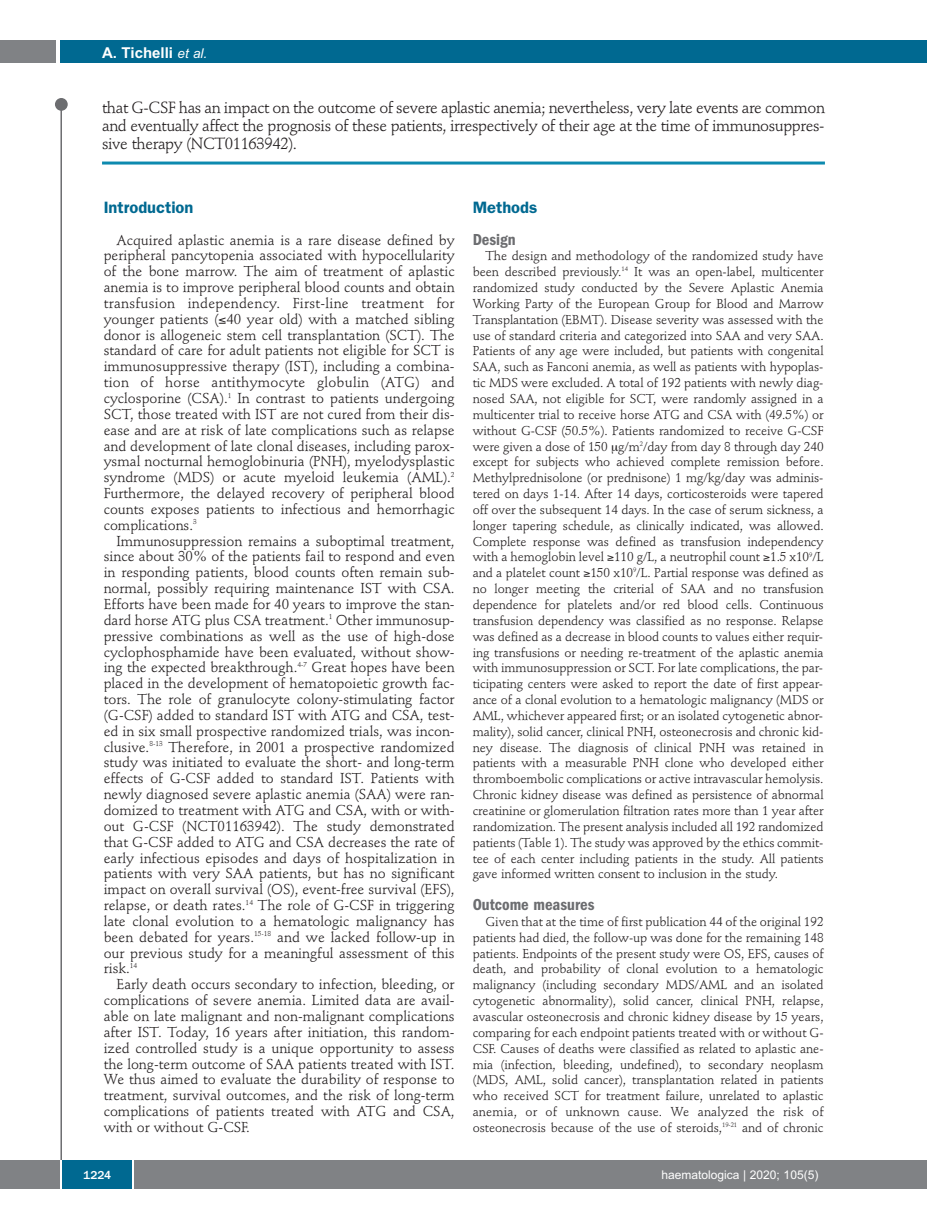
<style>
.page{position:relative;width:927px;height:1225px;background:#fff}
.page>*{position:absolute;margin:0;border:0;box-sizing:border-box;transform-origin:0 0}
.t1{font:600 condensed 16.5px "Franklin Gothic";color:#6c6d70}
.t2{font:600 16.5px "Franklin Gothic";color:#006991}
.t3{font:16.05px/18px "Stempel Schneidler";letter-spacing:-.025em;color:#231f20;text-align:justify}
.t4{font:700 15px "Arial";color:#fff}
.t5{font:14.25px/15.9px "Stempel Schneidler";color:#231f20;text-align:justify}
.t6{font:12.75px/15.9px "Stempel Schneidler";letter-spacing:-.005em;color:#231f20;text-align:justify}
.t7{font:12px "Arial";color:#fff}
.t8{font:500 12px "Franklin Gothic";color:#fff}
.s1{font-weight:400;font-style:italic;font-size:13.5px}
</style>
<div class="page">
<div style="left:911px;top:40px;width:16px;height:22px;background:#006991"></div>
<div style="left:910px;top:1160px;width:17px;height:28px;background:#808285"></div>
<div style="left:55px;top:98px;width:13px;height:13px;background:#6c6d70;border-radius:50%"></div>
<hr style="left:60px;top:101px;width:2px;height:1061px;background:#6c6d70">
<div style="left:60px;top:40px;width:852px;height:22px;background:#006991"></div>
<div style="left:0;top:40px;width:56px;height:22px;background:#808285"></div>
<div style="left:0;top:1160px;width:911px;height:28px;background:#808285"></div>
<div style="left:62px;top:1160px;width:71px;height:28px;background:#006991"></div>
<hr style="left:60px;top:1160px;width:2px;height:28px;background:#fff">
<svg style="left:133px;top:1160px;width:1px;height:28px"></svg>
<hr style="left:102px;top:161px;width:723px;height:3px;background:#0d8aaf">
<p class="t4" style="left:102px;top:44px;width:107px">A. Tichelli <span class="s1">et al.</span></p>
<p class="t3" style="left:102px;top:100px;width:724px">that G-CSF has an impact on the outcome of severe aplastic anemia; nevertheless, very late events are common and eventually affect the prognosis of these patients, irrespectively of their age at the time of immunosuppres&shy;sive therapy (NCT01163942).</p>
<p class="t2" style="left:104px;top:201px;width:91px">Introduction</p>
<p class="t5" style="left:104px;top:233px;width:352px;text-indent:13px">Acquired aplastic anemia is a rare disease defined by peripheral pancytopenia associated with hypocellularity of the bone marrow. The aim of treatment of aplastic anemia is to improve peripheral blood counts and obtain transfusion independency. First-line treatment for younger patients (≤40 year old) with a matched sibling donor is allogeneic stem cell transplantation (SCT). The standard of care for adult patients not eligible for SCT is immunosuppressive therapy (IST), including a combina&shy;tion of horse antithymocyte globulin (ATG) and cyclosporine (CSA).<sup>1</sup> In contrast to patients undergoing SCT, those treated with IST are not cured from their dis&shy;ease and are at risk of late complications such as relapse and development of late clonal diseases, including parox&shy;ysmal nocturnal hemoglobinuria (PNH), myelodysplastic syndrome (MDS) or acute myeloid leukemia (AML).<sup>2<br></sup>Furthermore, the delayed recovery of peripheral blood counts exposes patients to infectious and hemorrhagic complications.<sup>3</sup></p>
<p class="t5" style="left:104px;top:534px;width:352px;text-indent:13px">Immunosuppression remains a suboptimal treatment, since about 30% of the patients fail to respond and even in responding patients, blood counts often remain sub&shy;normal, possibly requiring maintenance IST with CSA.<br>Efforts have been made for 40 years to improve the stan&shy;dard horse ATG plus CSA treatment.<sup>1</sup> Other immunosup&shy;pressive combinations as well as the use of high-dose cyclophosphamide have been evaluated, without show&shy;ing the expected breakthrough.<sup>4-7</sup> Great hopes have been placed in the development of hematopoietic growth fac&shy;tors. The role of granulocyte colony-stimulating factor (G-CSF) added to standard IST with ATG and CSA, test&shy;ed in six small prospective randomized trials, was incon&shy;clusive.<sup>8-13</sup> Therefore, in 2001 a prospective randomized study was initiated to evaluate the short- and long-term effects of G-CSF added to standard IST. Patients with newly diagnosed severe aplastic anemia (SAA) were ran&shy;domized to treatment with ATG and CSA, with or with&shy;out G-CSF (NCT01163942). The study demonstrated that G-CSF added to ATG and CSA decreases the rate of early infectious episodes and days of hospitalization in patients with very SAA patients, but has no significant impact on overall survival (OS), event-free survival (EFS), relapse, or death rates.<sup>14</sup> The role of G-CSF in triggering late clonal evolution to a hematologic malignancy has been debated for years.<sup>15-18</sup> and we lacked follow-up in our previous study for a meaningful assessment of this risk.<sup>14</sup></p>
<p class="t5" style="left:104px;top:978px;width:352px;text-indent:13px">Early death occurs secondary to infection, bleeding, or complications of severe anemia. Limited data are avail&shy;able on late malignant and non-malignant complications after IST. Today, 16 years after initiation, this random&shy;ized controlled study is a unique opportunity to assess the long-term outcome of SAA patients treated with IST.<br>We thus aimed to evaluate the durability of response to treatment, survival outcomes, and the risk of long-term complications of patients treated with ATG and CSA, with or without G-CSF.</p>
<p class="t2" style="left:473px;top:201px;width:66px">Methods</p>
<p class="t1" style="left:473px;top:233px;width:44px">Design</p>
<p class="t6" style="left:473px;top:249px;width:352px;text-indent:13px">The design and methodology of the randomized study have been described previously.<sup>14</sup> It was an open-label, multicenter randomized study conducted by the Severe Aplastic Anemia Working Party of the European Group for Blood and Marrow Transplantation (EBMT). Disease severity was assessed with the use of standard criteria and categorized into SAA and very SAA.<br>Patients of any age were included, but patients with congenital SAA, such as Fanconi anemia, as well as patients with hypoplas&shy;tic MDS were excluded. A total of 192 patients with newly diag&shy;nosed SAA, not eligible for SCT, were randomly assigned in a multicenter trial to receive horse ATG and CSA with (49.5%) or without G-CSF (50.5%). Patients randomized to receive G-CSF were given a dose of 150 g/m<sup>2</sup>/day from day 8 through day 240 except for subjects who achieved complete remission before.<br>Methylprednisolone (or prednisone) 1 mg/kg/day was adminis&shy;tered on days 1-14. After 14 days, corticosteroids were tapered off over the subsequent 14 days. In the case of serum sickness, a longer tapering schedule, as clinically indicated, was allowed.<br>Complete response was defined as transfusion independency with a hemoglobin level ≥110 g/L, a neutrophil count ≥1.5 x10<sup>9</sup>/L and a platelet count ≥150 x10<sup>9</sup>/L. Partial response was defined as no longer meeting the criterial of SAA and no transfusion dependence for platelets and/or red blood cells. Continuous transfusion dependency was classified as no response. Relapse was defined as a decrease in blood counts to values either requir&shy;ing transfusions or needing re-treatment of the aplastic anemia with immunosuppression or SCT. For late complications, the par&shy;ticipating centers were asked to report the date of first appear&shy;ance of a clonal evolution to a hematologic malignancy (MDS or AML, whichever appeared first; or an isolated cytogenetic abnor&shy;mality), solid cancer, clinical PNH, osteonecrosis and chronic kid&shy;ney disease. The diagnosis of clinical PNH was retained in patients with a measurable PNH clone who developed either thromboembolic complications or active intravascular hemolysis.<br>Chronic kidney disease was defined as persistence of abnormal creatinine or glomerulation filtration rates more than 1 year after randomization. The present analysis included all 192 randomized patients (Table 1). The study was approved by the ethics commit&shy;tee of each center including patients in the study. All patients gave informed written consent to inclusion in the study.</p>
<p class="t1" style="left:473px;top:899px;width:123px">Outcome measures</p>
<p class="t6" style="left:473px;top:915px;width:352px;text-indent:13px">Given that at the time of first publication 44 of the original 192 patients had died, the follow-up was done for the remaining 148 patients. Endpoints of the present study were OS, EFS, causes of death, and probability of clonal evolution to a hematologic malignancy (including secondary MDS/AML and an isolated cytogenetic abnormality), solid cancer, clinical PNH, relapse, avascular osteonecrosis and chronic kidney disease by 15 years, comparing for each endpoint patients treated with or without G-CSF. Causes of deaths were classified as related to aplastic ane&shy;mia (infection, bleeding, undefined), to secondary neoplasm (MDS, AML, solid cancer), transplantation related in patients who received SCT for treatment failure, unrelated to aplastic anemia, or of unknown cause. We analyzed the risk of osteonecrosis because of the use of steroids,<sup>19-21</sup> and of chronic</p>
<p class="t8" style="left:83px;top:1167px;width:29px">1224</p>
<p class="t7" style="left:661px;top:1167px;width:158px">haematologica | 2020; 105(5)</p>
</div>
